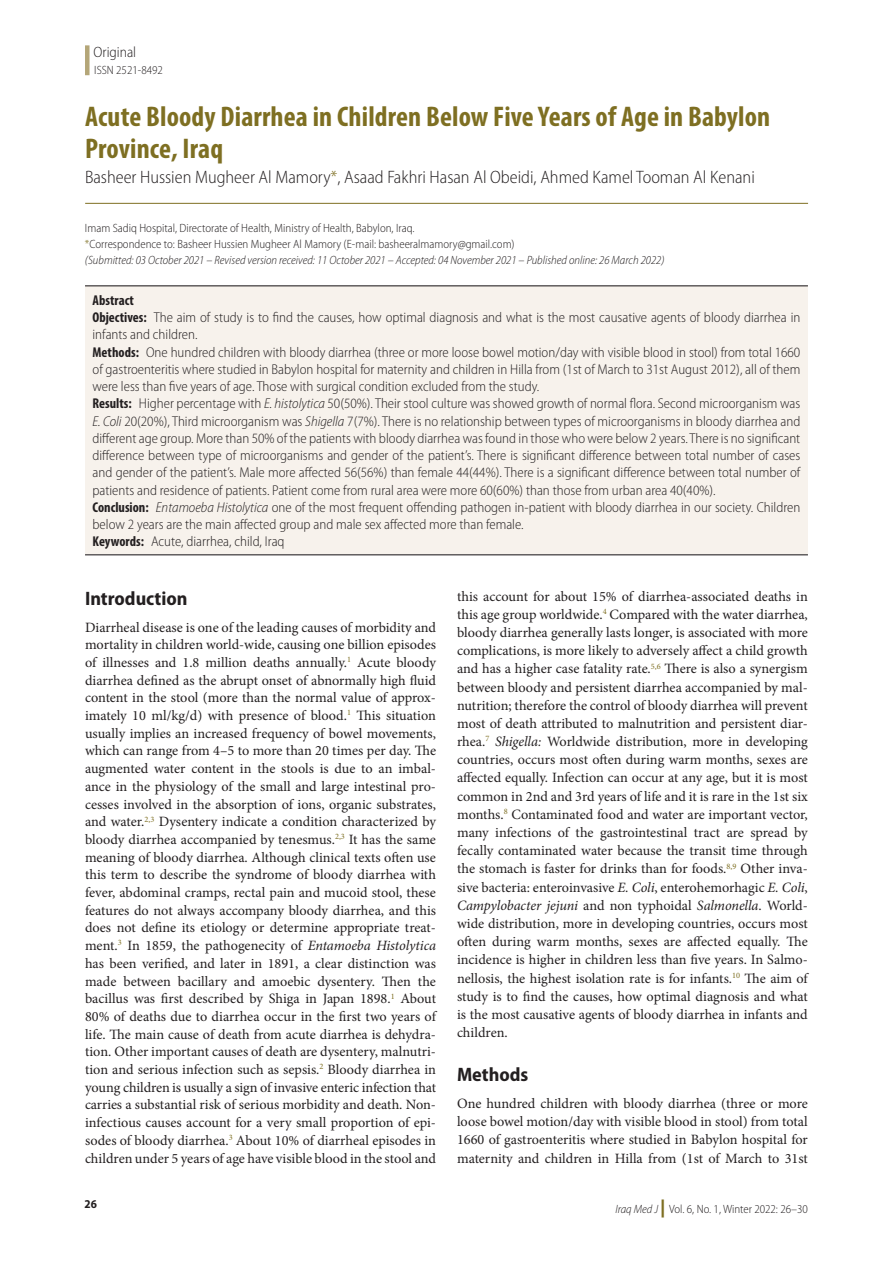
<style>
.page{position:relative;width:893px;height:1263px;background:#fff}
.page>*{position:absolute;margin:0;border:0;box-sizing:border-box;transform-origin:0 0}
.Article_Title{font:700 condensed 28.5px/31.5px "Myriad Pro";letter-spacing:.005em;color:#7e6f22}
.t1{font:700 semi-condensed 19.5px "Myriad Pro";color:#231f20}
.Author{font:300 semi-condensed 18px "Myriad Pro";color:#231f20}
.t2{font:300 semi-condensed 15px "Myriad Pro";color:#231f20}
.Txf{font:14.25px/17.7px "Minion Pro";letter-spacing:-.005em;color:#231f20;text-align:justify}
.Abstract_Tx{font:300 semi-condensed 14.25px/17.2px "Myriad Pro";color:#231f20}
.Abstract_Tx-2{font:700 condensed 14.25px "Myriad Pro";color:#231f20}
.Author_Aff{font:300 semi-condensed 12px "Myriad Pro";color:#231f20}
.Author_Aff-2{font:italic 300 semi-condensed 12px "Myriad Pro";color:#231f20}
.t3{font:700 semi-condensed 12px "Myriad Pro";color:#231f20}
.s1{color:#7e6f22}
.s2{font-weight:700;font-stretch:condensed}
.s3{font-style:italic}
.s4{font-weight:900;font-stretch:normal;font-size:18px;color:#7e6f22}
</style>
<div class="page">
<div style="left:85px;top:45px;width:5px;height:30px;background:#b4a678"></div>
<hr style="left:85px;top:203px;width:723px;height:1px;background:#7e6f22">
<div style="left:85px;top:287px;width:723px;height:267px;background:#f7f2ec"></div>
<hr style="left:85px;top:285px;width:723px;height:1px;background:#231f20">
<hr style="left:85px;top:554px;width:723px;height:1px;background:#231f20">
<p class="t2" style="left:94px;top:43px;width:44px">Original</p>
<p class="Author_Aff" style="left:94px;top:63px;width:70px">ISSN 2521-8492</p>
<p class="Article_Title" style="left:85px;top:100px;width:687px">Acute Bloody Diarrhea in Children Below Five Years of Age in Babylon<br>Province, Iraq</p>
<p class="Author" style="left:85px;top:166px;width:671px">Basheer Hussien Mugheer Al Mamory<span class="s1">*</span>, Asaad Fakhri Hasan Al Obeidi, Ahmed Kamel Tooman Al Kenani</p>
<p class="Author_Aff" style="left:85px;top:221px;width:331px">Imam Sadiq Hospital, Directorate of Health, Ministry of Health, Babylon, Iraq.</p>
<p class="Author_Aff" style="left:85px;top:237px;width:431px"><span class="s1">*</span>Correspondence to: Basheer Hussien Mugheer Al Mamory (E-mail: basheeralmamory@gmail.com)</p>
<p class="Author_Aff-2" style="left:85px;top:253px;width:581px">(Submitted: 03 October 2021 – Revised version received: 11 October 2021 – Accepted: 04 November 2021 – Published online: 26 March 2022)</p>
<p class="Abstract_Tx-2" style="left:93px;top:291px;width:43px">Abstract</p>
<p class="Abstract_Tx" style="left:93px;top:309px;width:709px"><span class="s2">Objectives:</span> The aim of study is to find the causes, how optimal diagnosis and what is the most causative agents of bloody diarrhea in infants and children.</p>
<p class="Abstract_Tx" style="left:93px;top:343px;width:709px;text-align:justify"><span class="s2">Methods:</span> One hundred children with bloody diarrhea (three or more loose bowel motion/day with visible blood in stool) from total 1660 of gastroenteritis where studied in Babylon hospital for maternity and children in Hilla from (1st of March to 31st August 2012), all of them were less than five years of age. Those with surgical condition excluded from the study.</p>
<p class="Abstract_Tx" style="left:93px;top:395px;width:709px;text-align:justify"><span class="s2">Results:</span> Higher percentage with <span class="s3">E. histolytica</span> 50(50%). Their stool culture was showed growth of normal flora. Second microorganism was <span class="s3">E. Coli</span> 20(20%), Third microorganism was <span class="s3">Shigella</span> 7(7%). There is no relationship between types of microorganisms in bloody diarrhea and different age group. More than 50% of the patients with bloody diarrhea was found in those who were below 2 years. There is no significant difference between type of microorganisms and gender of the patient’s. There is significant difference between total number of cases and gender of the patient’s. Male more affected 56(56%) than female 44(44%). There is a significant difference between total number of patients and residence of patients. Patient come from rural area were more 60(60%) than those from urban area 40(40%).</p>
<p class="Abstract_Tx" style="left:93px;top:498px;width:709px"><span class="s2">Conclusion:</span> <span class="s3">Entamoeba Histolytica</span> one of the most frequent offending pathogen in-patient with bloody diarrhea in our society. Children below 2 years are the main affected group and male sex affected more than female.</p>
<p class="Abstract_Tx" style="left:93px;top:533px;width:194px"><span class="s2">Keywords:</span> Acute, diarrhea, child, Iraq</p>
<h1 class="t1" style="left:85px;top:587px;width:104px">Introduction</h1>
<p class="Txf" style="left:85px;top:618px;width:353px">Diarrheal disease is one of the leading causes of morbidity and mortality in children world-wide, causing one billion episodes of illnesses and 1.8 million deaths annually.<sup>1</sup> Acute bloody diarrhea defined as the abrupt onset of abnormally high fluid content in the stool (more than the normal value of approx&shy;imately 10 ml/kg/d) with presence of blood.<sup>1</sup> This situation usually implies an increased frequency of bowel movements, which can range from 4–5 to more than 20 times per day. The augmented water content in the stools is due to an imbal&shy;ance in the physiology of the small and large intestinal pro&shy;cesses involved in the absorption of ions, organic substrates, and water.<sup>2,3</sup> Dysentery indicate a condition characterized by bloody diarrhea accompanied by tenesmus.<sup>2,3</sup> It has the same meaning of bloody diarrhea. Although clinical texts often use this term to describe the syndrome of bloody diarrhea with fever, abdominal cramps, rectal pain and mucoid stool, these features do not always accompany bloody diarrhea, and this does not define its etiology or determine appropriate treat&shy;ment.<sup>3</sup> In 1859, the pathogenecity of <span class="s3">Entamoeba Histolytica </span>has been verified, and later in 1891, a clear distinction was made between bacillary and amoebic dysentery. Then the bacillus was first described by Shiga in Japan 1898.<sup>1</sup> About 80% of deaths due to diarrhea occur in the first two years of life. The main cause of death from acute diarrhea is dehydra&shy;tion. Other important causes of death are dysentery, malnutri&shy;tion and serious infection such as sepsis.<sup>2</sup> Bloody diarrhea in young children is usually a sign of invasive enteric infection that carries a substantial risk of serious morbidity and death. Non&shy;infectious causes account for a very small proportion of epi&shy;sodes of bloody diarrhea.<sup>3</sup> About 10% of diarrheal episodes in children under 5 years of age have visible blood in the stool and</p>
<p class="Txf" style="left:457px;top:587px;width:352px;line-height:18.1px">this account for about 15% of diarrhea-associated deaths in this age group worldwide.<sup>4</sup> Compared with the water diarrhea, bloody diarrhea generally lasts longer, is associated with more complications, is more likely to adversely affect a child growth and has a higher case fatality rate.<sup>5,6</sup> There is also a synergism between bloody and persistent diarrhea accompanied by mal&shy;nutrition; therefore the control of bloody diarrhea will prevent most of death attributed to malnutrition and persistent diar&shy;rhea.<sup>7</sup> <span class="s3">Shigella:</span> Worldwide distribution, more in developing countries, occurs most often during warm months, sexes are affected equally. Infection can occur at any age, but it is most common in 2nd and 3rd years of life and it is rare in the 1st six months.<sup>8</sup> Contaminated food and water are important vector, many infections of the gastrointestinal tract are spread by fecally contaminated water because the transit time through the stomach is faster for drinks than for foods.<sup>8,9</sup> Other inva&shy;sive bacteria: enteroinvasive <span class="s3">E. Coli</span>, enterohemorhagic <span class="s3">E. Coli</span>, <span class="s3">Campylobacter jejuni</span> and non typhoidal <span class="s3">Salmonella</span>. World&shy;wide distribution, more in developing countries, occurs most often during warm months, sexes are affected equally. The incidence is higher in children less than five years. In Salmo&shy;nellosis, the highest isolation rate is for infants.<sup>10</sup> The aim of study is to find the causes, how optimal diagnosis and what is the most causative agents of bloody diarrhea in infants and children.</p>
<h1 class="t1" style="left:457px;top:1063px;width:73px">Methods</h1>
<p class="Txf" style="left:457px;top:1094px;width:352px;line-height:18.1px">One hundred children with bloody diarrhea (three or more loose bowel motion/day with visible blood in stool) from total 1660 of gastroenteritis where studied in Babylon hospital for maternity and children in Hilla from (1st of March to 31st</p>
<p class="t3" style="left:85px;top:1197px;width:14px">26</p>
<p class="Author_Aff" style="left:615px;top:1201px;width:194px"><span class="s3">Iraq Med J</span> <span class="s4">|</span> Vol. 6, No. 1, Winter 2022: 26–30</p>
</div>
